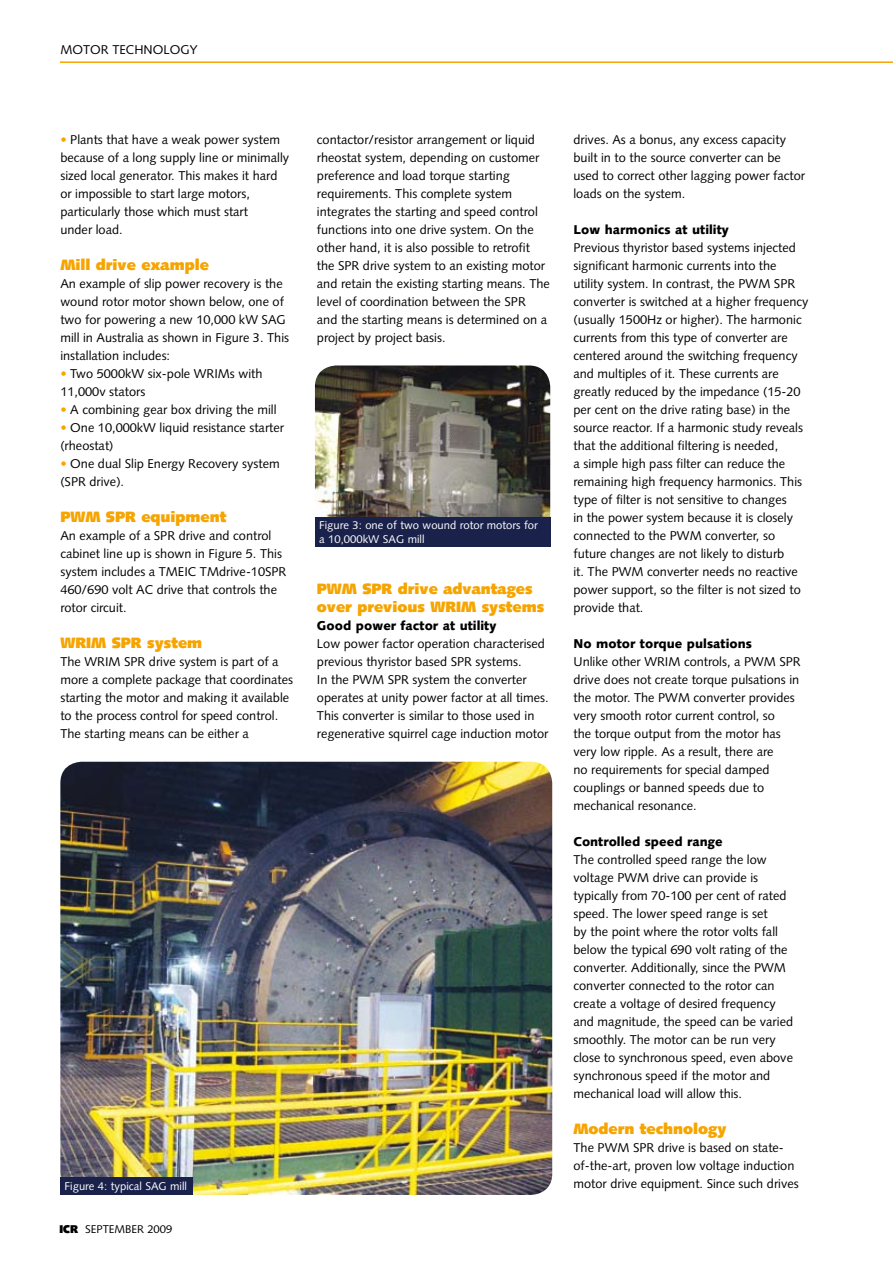
<style>
.page{position:relative;width:893px;height:1263px;background:#fff}
.page>*{position:absolute;margin:0;border:0;box-sizing:border-box;transform-origin:0 0}
.t1{font:900 15px/18px "Syntax";color:#f6a400}
.t2{font:12.75px/18px "Syntax";color:#000}
.t3{font:900 12.75px "Syntax";color:#000}
.t4{font:11.25px/13.5px "Syntax";color:#fff}
.t5{font:11.25px "Syntax";color:#000}
.s1{color:#f6a400}
.s2{font-weight:900}
</style>
<div class="page">
<img style="left:60px;top:61px;width:833px;height:2px">
<img style="left:60px;top:762px;width:492px;height:433px;border-radius:21px">
<div style="left:60px;top:1178px;width:133px;height:17px;background:#1a224c"></div>
<img style="left:315px;top:365px;width:235px;height:173px;border-radius:21px">
<div style="left:315px;top:517px;width:235px;height:30px;background:#1a224c"></div>
<p class="t2" style="left:60px;top:41px;width:139px">MOTOR TECHNOLOGY</p>
<p class="t2" style="left:60px;top:131px;width:230px"><span class="s1">•</span> Plants that have a weak power system because of a long supply line or minimally sized local generator. This makes it hard or impossible to start large motors, particularly those which must start<br>under load.</p>
<p class="t1" style="left:60px;top:256px;width:150px">Mill drive example</p>
<p class="t2" style="left:60px;top:275px;width:230px">An example of slip power recovery is the wound rotor motor shown below, one of two for powering a new 10,000 kW SAG mill in Australia as shown in Figure 3. This installation includes:</p>
<p class="t2" style="left:60px;top:365px;width:204px"><span class="s1">•</span> Two 5000kW six-pole WRIMs with<br>11,000v stators</p>
<p class="t2" style="left:60px;top:401px;width:218px"><span class="s1">•</span> A combining gear box driving the mill</p>
<p class="t2" style="left:60px;top:419px;width:225px"><span class="s1">•</span> One 10,000kW liquid resistance starter (rheostat)</p>
<p class="t2" style="left:60px;top:455px;width:221px"><span class="s1">•</span> One dual Slip Energy Recovery system (SPR drive).</p>
<p class="t1" style="left:60px;top:508px;width:168px">PWM SPR equipment</p>
<p class="t2" style="left:60px;top:527px;width:228px">An example of a SPR drive and control cabinet line up is shown in Figure 5. This system includes a TMEIC TMdrive-10SPR 460/690 volt AC drive that controls the rotor circuit.</p>
<p class="t1" style="left:60px;top:634px;width:143px">WRIM SPR system</p>
<p class="t2" style="left:60px;top:653px;width:234px">The WRIM SPR drive system is part of a more a complete package that coordinates starting the motor and making it available to the process control for speed control.<br>The starting means can be either a</p>
<p class="t2" style="left:317px;top:131px;width:234px">contactor/resistor arrangement or liquid rheostat system, depending on customer preference and load torque starting requirements. This complete system integrates the starting and speed control functions into one drive system. On the other hand, it is also possible to retrofit the SPR drive system to an existing motor and retain the existing starting means. The level of coordination between the SPR<br>and the starting means is determined on a project by project basis.</p>
<p class="t4" style="left:319px;top:519px;width:220px">Figure 3: one of two wound rotor motors for a 10,000kW SAG mill</p>
<p class="t1" style="left:317px;top:580px;width:229px">PWM SPR drive advantages over previous WRIM systems</p>
<p class="t3" style="left:317px;top:618px;width:181px">Good power factor at utility</p>
<p class="t2" style="left:317px;top:635px;width:233px">Low power factor operation characterised previous thyristor based SPR systems.<br>In the PWM SPR system the converter operates at unity power factor at all times.<br>This converter is similar to those used in regenerative squirrel cage induction motor</p>
<p class="t2" style="left:573px;top:131px;width:233px">drives. As a bonus, any excess capacity built in to the source converter can be used to correct other lagging power factor loads on the system.</p>
<p class="t3" style="left:573px;top:222px;width:157px">Low harmonics at utility</p>
<p class="t2" style="left:573px;top:239px;width:237px">Previous thyristor based systems injected significant harmonic currents into the utility system. In contrast, the PWM SPR converter is switched at a higher frequency (usually 1500Hz or higher). The harmonic currents from this type of converter are centered around the switching frequency and multiples of it. These currents are greatly reduced by the impedance (15-20 per cent on the drive rating base) in the source reactor. If a harmonic study reveals that the additional filtering is needed,<br>a simple high pass filter can reduce the remaining high frequency harmonics. This type of filter is not sensitive to changes<br>in the power system because it is closely connected to the PWM converter, so future changes are not likely to disturb<br>it. The PWM converter needs no reactive power support, so the filter is not sized to provide that.</p>
<p class="t3" style="left:573px;top:636px;width:180px">No motor torque pulsations</p>
<p class="t2" style="left:573px;top:653px;width:229px">Unlike other WRIM controls, a PWM SPR drive does not create torque pulsations in the motor. The PWM converter provides very smooth rotor current control, so<br>the torque output from the motor has very low ripple. As a result, there are<br>no requirements for special damped couplings or banned speeds due to mechanical resonance.</p>
<p class="t3" style="left:573px;top:834px;width:151px">Controlled speed range</p>
<p class="t2" style="left:573px;top:851px;width:221px">The controlled speed range the low voltage PWM drive can provide is typically from 70-100 per cent of rated speed. The lower speed range is set<br>by the point where the rotor volts fall below the typical 690 volt rating of the converter. Additionally, since the PWM converter connected to the rotor can create a voltage of desired frequency and magnitude, the speed can be varied smoothly. The motor can be run very close to synchronous speed, even above synchronous speed if the motor and mechanical load will allow this.</p>
<p class="t1" style="left:573px;top:1120px;width:155px">Modern technology</p>
<p class="t2" style="left:573px;top:1139px;width:222px">The PWM SPR drive is based on state&shy;of-the-art, proven low voltage induction</p>
<p class="t4" style="left:65px;top:1179px;width:124px">Figure 4: typical SAG mill</p>
<p class="t2" style="left:573px;top:1175px;width:227px">motor drive equipment. Since such drives</p>
<p class="t5" style="left:60px;top:1223px;width:114px"><span class="s2">ICR</span> SEPTEMBER 2009</p>
</div>
